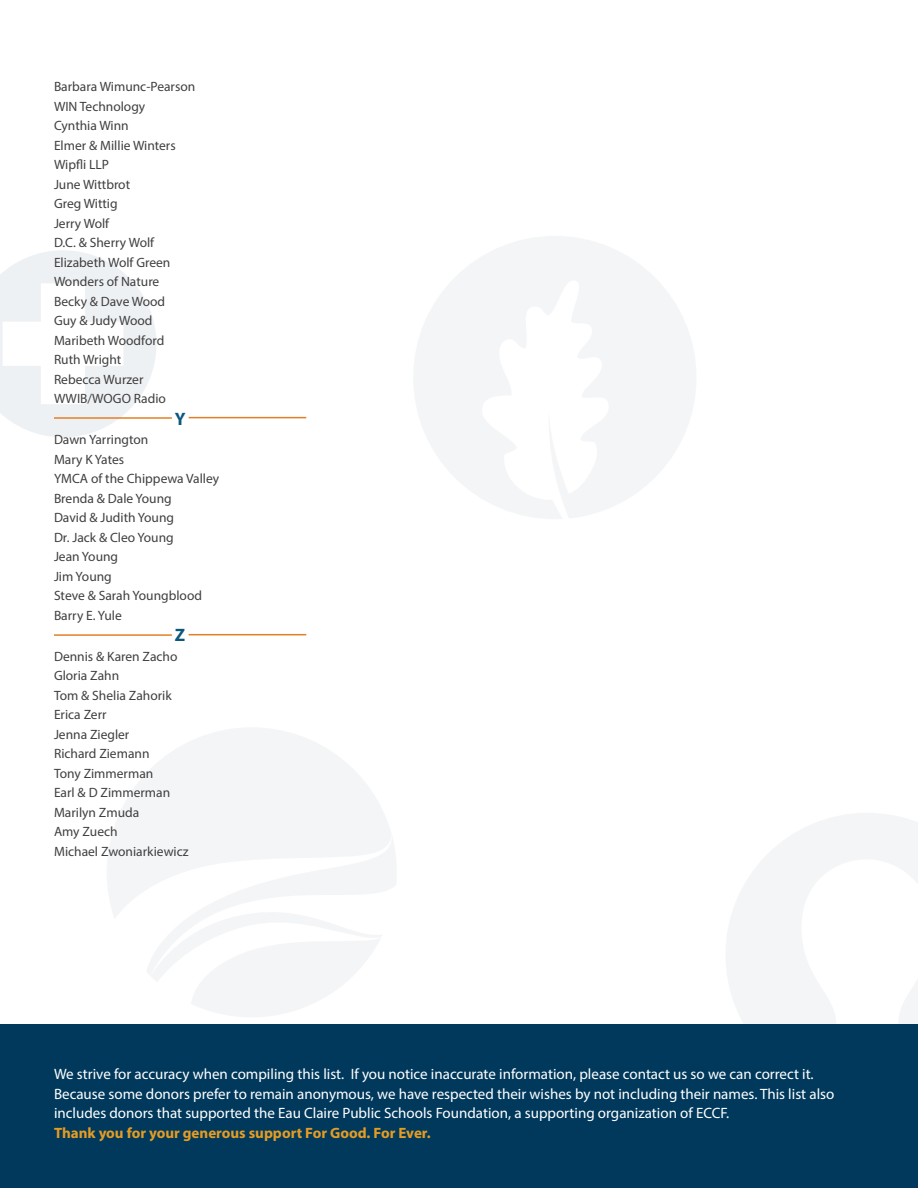
<style>
.page{position:relative;width:918px;height:1188px;background:#fff}
.page>*{position:absolute;margin:0;border:0;box-sizing:border-box;transform-origin:0 0}
.t1{font:700 18px "Myriad Pro";color:#0d577d}
.t2{font:15px/19.5px "Myriad Pro";color:#fff}
.t3{font:700 15px "Myriad Pro";color:#e69c23}
.t4{font:13.5px/19.5px "Myriad Pro";color:#403f3f}
</style>
<div class="page">
<svg style="left:107px;top:728px;width:284px;height:190px;fill:#f3f5f7"></svg>
<svg style="left:146px;top:833px;width:250px;height:184px"></svg>
<svg style="left:414px;top:236px;width:282px;height:283px;fill:#f3f5f7"></svg>
<svg style="left:0;top:250px;width:156px;height:187px"></svg>
<svg style="left:726px;top:813px;width:192px;height:211px"></svg>
<hr style="left:54px;top:417px;width:118px;height:2px;background:#e27f26">
<hr style="left:189px;top:417px;width:117px;height:1px;background:#e27f26">
<hr style="left:54px;top:634px;width:118px;height:2px;background:#e27f26">
<hr style="left:189px;top:634px;width:117px;height:1px;background:#e27f26">
<div style="left:0;top:1024px;width:918px;height:164px;background:#00395c"></div>
<p class="t4" style="left:54px;top:77px;width:143px">Barbara Wimunc-Pearson<br>WIN Technology<br>Cynthia Winn<br>Elmer &amp; Millie Winters<br>Wipfli LLP<br>June Wittbrot<br>Greg Wittig<br>Jerry Wolf<br>D.C. &amp; Sherry Wolf<br>Elizabeth Wolf Green<br>Wonders of Nature<br>Becky &amp; Dave Wood<br>Guy &amp; Judy Wood<br>Maribeth Woodford<br>Ruth Wright<br>Rebecca Wurzer<br>WWIB/WOGO Radio</p>
<h1 class="t1" style="left:175px;top:407px;width:12px">Y</h1>
<p class="t4" style="left:54px;top:430px;width:167px">Dawn Yarrington<br>Mary K Yates<br>YMCA of the Chippewa Valley<br>Brenda &amp; Dale Young<br>David &amp; Judith Young<br>Dr. Jack &amp; Cleo Young<br>Jean Young<br>Jim Young<br>Steve &amp; Sarah Youngblood<br>Barry E. Yule</p>
<h1 class="t1" style="left:175px;top:624px;width:12px">Z</h1>
<p class="t4" style="left:54px;top:646px;width:136px">Dennis &amp; Karen Zacho<br>Gloria Zahn<br>Tom &amp; Shelia Zahorik<br>Erica Zerr<br>Jenna Ziegler<br>Richard Ziemann<br>Tony Zimmerman<br>Earl &amp; D Zimmerman<br>Marilyn Zmuda<br>Amy Zuech<br>Michael Zwoniarkiewicz</p>
<p class="t2" style="left:54px;top:1064px;width:782px">We strive for accuracy when compiling this list. If you notice inaccurate information, please contact us so we can correct it.<br>Because some donors prefer to remain anonymous, we have respected their wishes by not including their names. This list also includes donors that supported the Eau Claire Public Schools Foundation, a supporting organization of ECCF.</p>
<p class="t3" style="left:54px;top:1123px;width:378px">Thank you for your generous support For Good. For Ever.</p>
</div>
